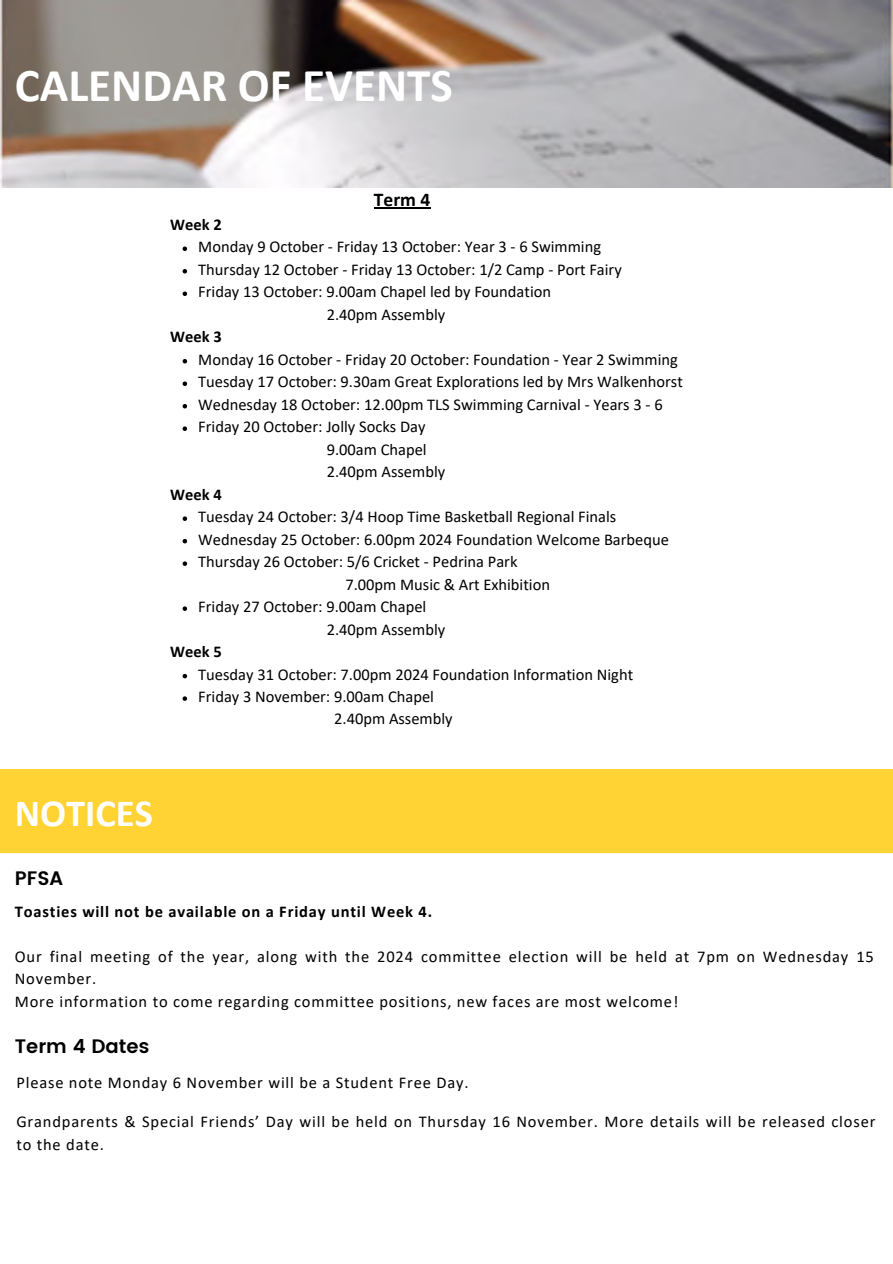
<style>
.page{position:relative;width:893px;height:1264px;background:#fff}
.page>*{position:absolute;margin:0;border:0;box-sizing:border-box;transform-origin:0 0}
.t1{font:700 47.25px "Calibri";color:#fff}
.t2{font:700 38.55px "Calibri";color:#fff}
.t3{font:600 19.5px "Poppins";color:#000}
.t4{font:700 19.5px "Calibri";color:#000}
.t5{font:16.5px "Calibri";color:#000}
.t6{font:16.5px/23px "Calibri";letter-spacing:.05em;color:#000}
.t7{font:700 16.5px "Calibri";letter-spacing:.05em;color:#000}
</style>
<div class="page">
<img style="left:0;top:0;width:892px;height:188px">
<div style="left:0;top:769px;width:892px;height:84px;background:#ffd334"></div>
<svg style="left:182px;top:246px;width:5px;height:5px"></svg>
<svg style="left:182px;top:269px;width:5px;height:4px"></svg>
<svg style="left:182px;top:291px;width:5px;height:5px"></svg>
<svg style="left:182px;top:359px;width:5px;height:4px"></svg>
<svg style="left:182px;top:381px;width:5px;height:5px"></svg>
<svg style="left:182px;top:404px;width:5px;height:4px"></svg>
<svg style="left:182px;top:426px;width:5px;height:5px"></svg>
<svg style="left:182px;top:516px;width:5px;height:5px"></svg>
<svg style="left:182px;top:539px;width:5px;height:4px"></svg>
<svg style="left:182px;top:561px;width:5px;height:5px"></svg>
<svg style="left:182px;top:606px;width:5px;height:5px"></svg>
<svg style="left:182px;top:674px;width:5px;height:4px"></svg>
<svg style="left:182px;top:696px;width:5px;height:5px"></svg>
<hr style="left:374px;top:207px;width:56px;height:1px;background:#000">
<p class="t1" style="left:15px;top:65px;width:439px">CALENDAR OF EVENTS</p>
<p class="t7" style="left:170px;top:217px;width:53px">Week 2</p>
<p class="t4" style="left:374px;top:191px;width:58px">Term 4</p>
<p class="t5" style="left:198px;top:240px;width:404px">Monday 9 October - Friday 13 October: Year 3 - 6 Swimming</p>
<p class="t5" style="left:198px;top:262px;width:425px">Thursday 12 October - Friday 13 October: 1/2 Camp - Port Fairy</p>
<p class="t5" style="left:198px;top:285px;width:354px">Friday 13 October: 9.00am Chapel led by Foundation</p>
<p class="t7" style="left:170px;top:330px;width:53px">Week 3</p>
<p class="t5" style="left:327px;top:307px;width:120px">2.40pm Assembly</p>
<p class="t5" style="left:198px;top:352px;width:481px">Monday 16 October - Friday 20 October: Foundation - Year 2 Swimming</p>
<p class="t5" style="left:198px;top:375px;width:486px">Tuesday 17 October: 9.30am Great Explorations led by Mrs Walkenhorst</p>
<p class="t5" style="left:198px;top:397px;width:466px">Wednesday 18 October: 12.00pm TLS Swimming Carnival - Years 3 - 6</p>
<p class="t5" style="left:198px;top:420px;width:229px">Friday 20 October: Jolly Socks Day</p>
<p class="t7" style="left:170px;top:487px;width:53px">Week 4</p>
<p class="t5" style="left:327px;top:442px;width:101px">9.00am Chapel</p>
<p class="t5" style="left:327px;top:464px;width:120px">2.40pm Assembly</p>
<p class="t5" style="left:198px;top:509px;width:419px">Tuesday 24 October: 3/4 Hoop Time Basketball Regional Finals</p>
<p class="t5" style="left:198px;top:532px;width:472px">Wednesday 25 October: 6.00pm 2024 Foundation Welcome Barbeque</p>
<p class="t5" style="left:198px;top:554px;width:321px">Thursday 26 October: 5/6 Cricket - Pedrina Park</p>
<p class="t5" style="left:198px;top:599px;width:229px">Friday 27 October: 9.00am Chapel</p>
<p class="t5" style="left:345px;top:577px;width:206px">7.00pm Music &amp; Art Exhibition</p>
<p class="t5" style="left:327px;top:622px;width:120px">2.40pm Assembly</p>
<p class="t7" style="left:170px;top:644px;width:53px">Week 5</p>
<p class="t5" style="left:198px;top:667px;width:436px">Tuesday 31 October: 7.00pm 2024 Foundation Information Night</p>
<p class="t5" style="left:198px;top:689px;width:237px">Friday 3 November: 9.00am Chapel</p>
<p class="t2" style="left:15px;top:797px;width:140px">NOTICES</p>
<p class="t5" style="left:334px;top:712px;width:120px">2.40pm Assembly</p>
<p class="t3" style="left:15px;top:867px;width:50px">PFSA</p>
<p class="t7" style="left:15px;top:904px;width:419px">Toasties will not be available on a Friday until Week 4.</p>
<p class="t6" style="left:15px;top:946px;width:860px;line-height:22.5px">Our final meeting of the year, along with the 2024 committee election will be held at 7pm on Wednesday 15<br>November.</p>
<p class="t6" style="left:15px;top:991px;width:665px">More information to come regarding committee positions, new faces are most welcome!</p>
<p class="t3" style="left:15px;top:1035px;width:136px">Term 4 Dates</p>
<p class="t6" style="left:16px;top:1072px;width:453px">Please note Monday 6 November will be a Student Free Day.</p>
<p class="t6" style="left:16px;top:1111px;width:860px">Grandparents &amp; Special Friends’ Day will be held on Thursday 16 November. More details will be released closer to the date.</p>
</div>
